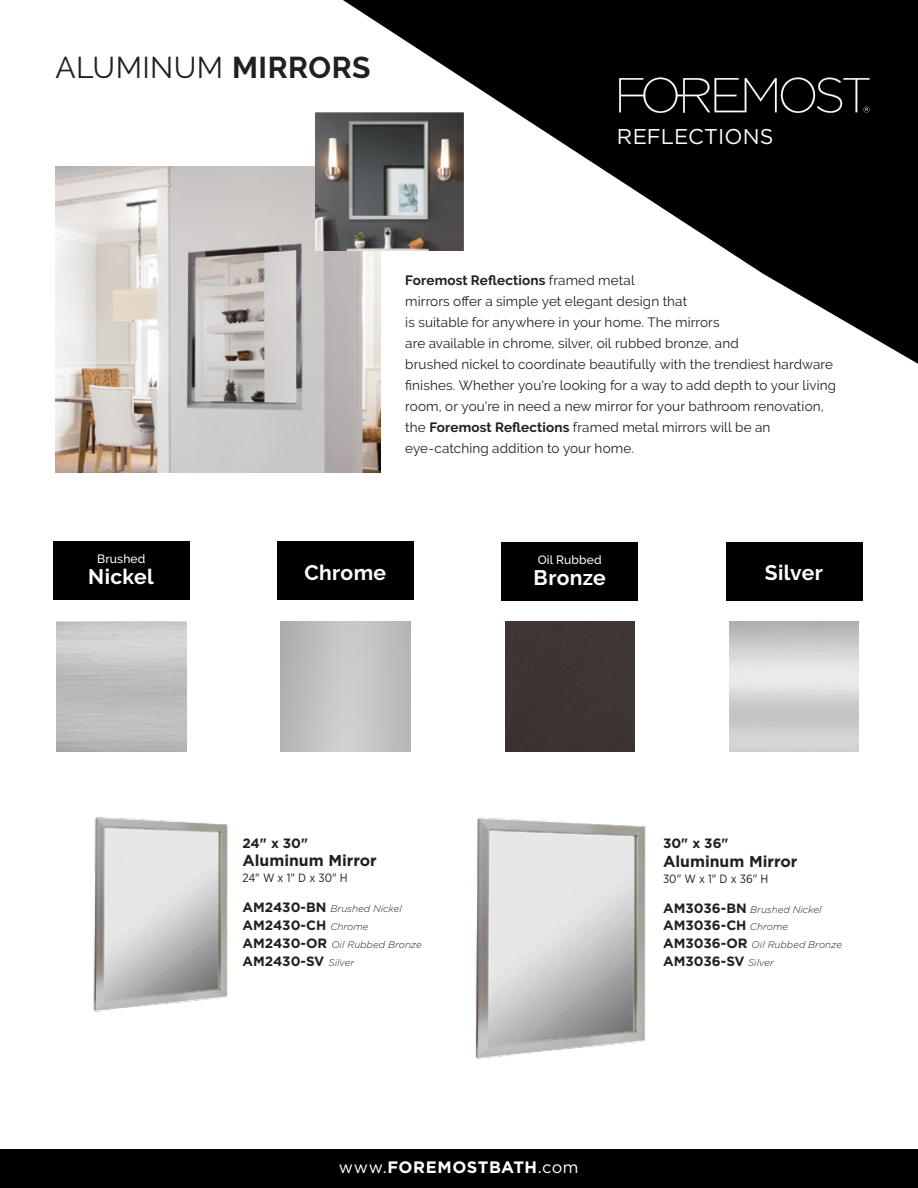
<style>
.page{position:relative;width:918px;height:1188px;background:#fff}
.page>*{position:absolute;margin:0;border:0;box-sizing:border-box;transform-origin:0 0}
.t1{font:30px "Raleway";letter-spacing:.015em;color:#231f20}
.t2{font:21.3px "Gotham";letter-spacing:.005em;color:#fff}
.t3{font:700 21px "Raleway";letter-spacing:.015em;color:#fff}
.t4{font:700 16.5px "Gotham";letter-spacing:.025em;color:#fff}
.t5{font:700 15.75px "Gotham";color:#231f20}
.t6{font:13.5px/21px "Raleway";letter-spacing:.01em;color:#231f20}
.t7{font:700 13.5px "Gotham";color:#231f20}
.t8{font:12px "Gotham Narrow";color:#231f20}
.t9{font:500 12px "Raleway";letter-spacing:.015em;color:#fff}
.t10{font:italic 300 9.75px "Gotham";color:#231f20}
.s1{font-weight:700}
.s2{font-weight:700;font-style:normal;font-size:13.5px}
.s3{font-weight:300;font-style:italic;font-size:9.75px}
.s4{font-weight:400}
</style>
<div class="page">
<div style="left:0;top:1149px;width:918px;height:39px;background:#000"></div>
<svg style="left:343px;top:0;width:575px;height:364px;fill:#000"></svg>
<svg style="left:619px;top:77px;width:251px;height:36px;background:#262626"></svg>
<img style="left:55px;top:166px;width:326px;height:307px">
<img style="left:315px;top:112px;width:149px;height:139px">
<img style="left:93px;top:817px;width:135px;height:195px">
<img style="left:475px;top:817px;width:171px;height:242px">
<div style="left:505px;top:622px;width:130px;height:129px;background:#3e3532"></div>
<div style="left:502px;top:542px;width:136px;height:59px;background:#000"></div>
<div style="left:277px;top:542px;width:137px;height:58px;background:#000"></div>
<div style="left:53px;top:542px;width:137px;height:58px;background:#000"></div>
<div style="left:726px;top:542px;width:136px;height:59px;background:#000"></div>
<h1 class="t1" style="left:55px;top:50px;width:316px">ALUMINUM <span class="s1">MIRRORS</span></h1>
<h2 class="t2" style="left:617px;top:123px;width:158px">REFLECTIONS</h2>
<p class="t6" style="left:405px;top:270px;width:432px"><span class="s1">Foremost Reflections</span> framed metal<br>mirrors offer a simple yet elegant design that<br>is suitable for anywhere in your home. The mirrors<br>are available in chrome, silver, oil rubbed bronze, and<br>brushed nickel to coordinate beautifully with the trendiest hardware finishes. Whether you're looking for a way to add depth to your living room, or you're in need a new mirror for your bathroom renovation, the <span class="s1">Foremost Reflections</span> framed metal mirrors will be an eye-catching addition to your home.</p>
<p class="t9" style="left:97px;top:552px;width:50px">Brushed</p>
<h3 class="t3" style="left:88px;top:565px;width:67px">Nickel</h3>
<h3 class="t3" style="left:305px;top:560px;width:83px">Chrome</h3>
<p class="t9" style="left:538px;top:552px;width:66px">Oil Rubbed</p>
<h3 class="t3" style="left:534px;top:565px;width:73px">Bronze</h3>
<h3 class="t3" style="left:765px;top:561px;width:59px">Silver</h3>
<p class="t7" style="left:242px;top:834px;width:67px">24" x 30"</p>
<p class="t5" style="left:242px;top:850px;width:136px">Aluminum Mirror</p>
<p class="t8" style="left:242px;top:871px;width:107px">24" W x 1" D x 30" H</p>
<p class="t10" style="left:242px;top:903px;width:161px"><span class="s2">AM2430-BN</span> Brushed Nickel</p>
<p class="t7" style="left:242px;top:916px;width:127px">AM2430-CH <span class="s3">Chrome</span></p>
<p class="t10" style="left:242px;top:939px;width:181px"><span class="s2">AM2430-OR</span> Oil Rubbed Bronze</p>
<p class="t7" style="left:242px;top:952px;width:113px">AM2430-SV <span class="s3">Silver</span></p>
<p class="t4" style="left:339px;top:1156px;width:241px"><span class="s4">www.</span>FOREMOSTBATH<span class="s4">.com</span></p>
<p class="t7" style="left:663px;top:834px;width:67px">30" x 36"</p>
<p class="t5" style="left:663px;top:851px;width:136px">Aluminum Mirror</p>
<p class="t8" style="left:663px;top:871px;width:107px">30" W x 1" D x 36" H</p>
<p class="t10" style="left:663px;top:903px;width:160px"><span class="s2">AM3036-BN</span> Brushed Nickel</p>
<p class="t7" style="left:663px;top:916px;width:126px">AM3036-CH <span class="s3">Chrome</span></p>
<p class="t10" style="left:663px;top:938px;width:181px"><span class="s2">AM3036-OR</span> Oil Rubbed Bronze</p>
<p class="t7" style="left:663px;top:952px;width:112px">AM3036-SV <span class="s3">Silver</span></p>
</div>
